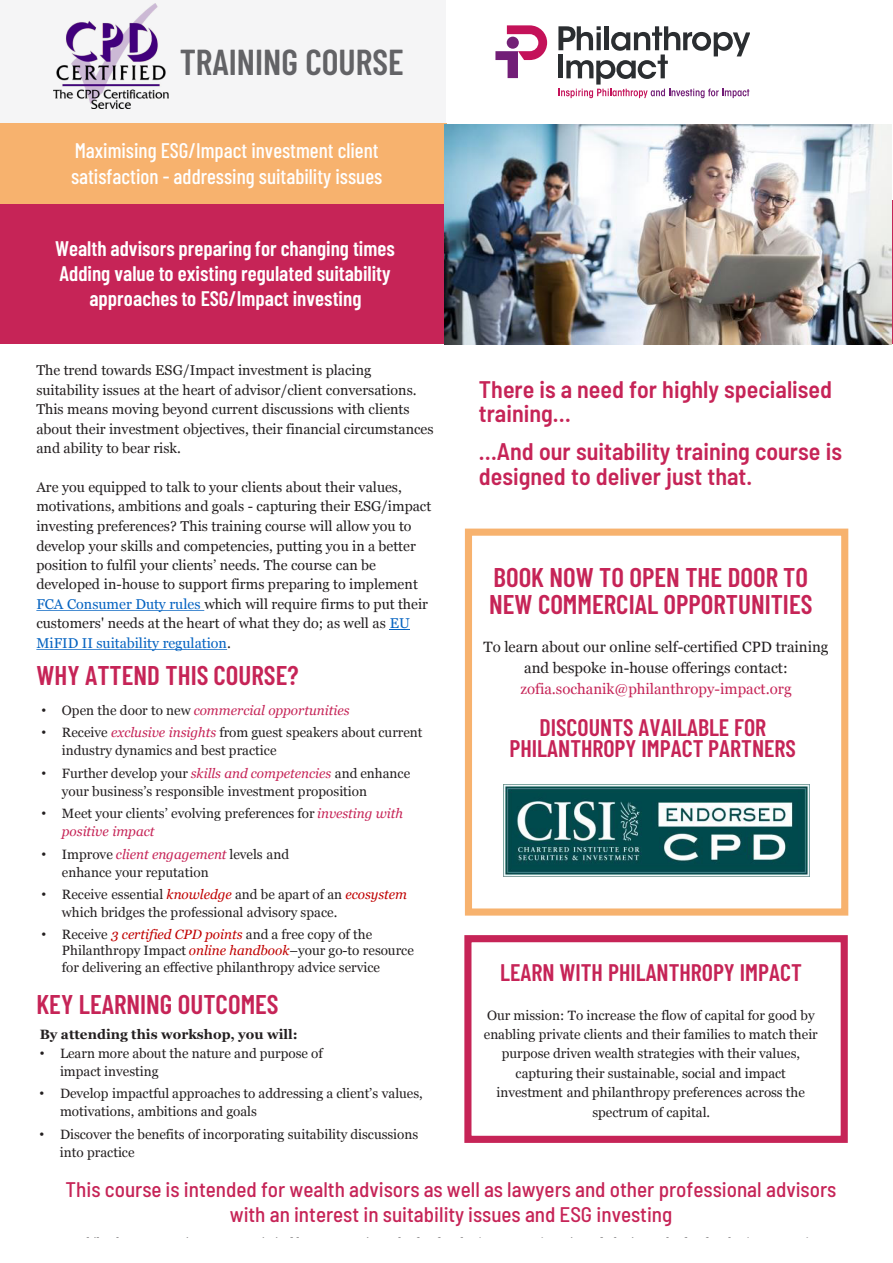
<style>
.page{position:relative;width:893px;height:1263px;background:#fff}
.page>*{position:absolute;margin:0;border:0;box-sizing:border-box;transform-origin:0 0}
.t1{font:600 36px "Barlow Condensed";color:#636366}
.t2{font:600 27px/27px "Barlow Condensed";color:#c62457}
.t3{font:600 semi-condensed 24px/24px "Barlow";color:#c62457}
.t4{font:600 24px/21px "Barlow Condensed";color:#c62457;text-align:center}
.t5{font:500 semi-condensed 21px/25.2px "Barlow";color:#c62457;text-align:center}
.t6{font:600 21px/25.2px "Barlow Condensed";color:#fff;text-align:center}
.t7{font:500 21px/25.2px "Barlow Condensed";color:#fff}
.t8{font:15px/21px "Georgia";color:#231f20;text-align:center}
.t9{font:14.25px/19.5px "Georgia";color:#231f20}
.t10{font:13.5px/18px "Georgia";color:#231f20}
.t11{font:italic 13.5px "Georgia";color:#c62457}
.t12{font:700 13.5px "Georgia";letter-spacing:.005em;color:#231f20}
.s1{color:#0563c1}
.s2{font-family:"Arial";font-style:normal;color:#231f20}
.s3{font-style:normal;color:#231f20}
.s4{font-family:"Arial"}
.s5{font-style:italic;color:#c62457}
.s6{font-style:italic;color:#c00000}
.s7{color:#c62457}
</style>
<div class="page">
<div style="left:0;top:1px;width:446px;height:139px;background:#f5f5f6"></div>
<div style="left:464px;top:935px;width:384px;height:208px;border:7px solid #c62457"></div>
<svg style="left:558px;top:26px;width:192px;height:72px"></svg>
<svg style="left:495px;top:26px;width:52px;height:52px"></svg>
<div style="left:465px;top:529px;width:383px;height:386px;border:7px solid #f7b26e"></div>
<svg style="left:36px;top:610px;width:168px;height:1px"></svg>
<svg style="left:36px;top:649px;width:191px;height:1px"></svg>
<div style="left:0;top:200px;width:893px;height:144px;background:#c62457"></div>
<div style="left:0;top:123px;width:447px;height:81px;background:#f7b26e"></div>
<img style="left:444px;top:124px;width:447px;height:220px">
<img style="left:53px;top:3px;width:116px;height:106px">
<img style="left:503px;top:785px;width:306px;height:91px">
<p class="t1" style="left:180px;top:37px;width:225px">TRAINING COURSE</p>
<p class="t7" style="left:71px;top:137px;width:313px">Maximising ESG/Impact investment client satisfaction - addressing suitability issues</p>
<p class="t6" style="left:55px;top:234px;width:341px">Wealth advisors preparing for changing times<br>Adding value to existing regulated suitability approaches to ESG/Impact investing</p>
<p class="t9" style="left:36px;top:360px;width:399px">The trend towards ESG/Impact investment is placing suitability issues at the heart of advisor/client conversations.<br>This means moving beyond current discussions with clients about their investment objectives, their financial circumstances and ability to bear risk.</p>
<p class="t9" style="left:36px;top:477px;width:396px">Are you equipped to talk to your clients about their values, motivations, ambitions and goals - capturing their ESG/impact investing preferences? This training course will allow you to develop your skills and competencies, putting you in a better position to fulfil your clients’ needs. The course can be developed in-house to support firms preparing to implement <span class="s1">FCA Consumer Duty rules</span> which will require firms to put their customers' needs at the heart of what they do; as well as <span class="s1">EU MiFID II suitability regulation</span>.</p>
<p class="t2" style="left:36px;top:660px;width:264px">WHY ATTEND THIS COURSE?</p>
<p class="t11" style="left:42px;top:700px;width:309px"><span class="s2">•</span> <span class="s3">Open the door to new</span> commercial opportunities</p>
<p class="t10" style="left:62px;top:723px;width:362px;text-indent:-20px"><span class="s4">•</span> Receive <span class="s5">exclusive insights</span> from guest speakers about current industry dynamics and best practice</p>
<p class="t10" style="left:62px;top:763px;width:350px;text-indent:-20px"><span class="s4">•</span> Further develop your <span class="s5">skills and competencies</span> and enhance your business’s responsible investment proposition</p>
<p class="t10" style="left:62px;top:804px;width:343px;text-indent:-20px"><span class="s4">•</span> Meet your clients’ evolving preferences for <span class="s5">investing with positive impact</span></p>
<p class="t10" style="left:62px;top:844px;width:229px;text-indent:-20px"><span class="s4">•</span> Improve <span class="s5">client engagement</span> levels and enhance your reputation</p>
<p class="t10" style="left:62px;top:885px;width:347px;text-indent:-20px"><span class="s4">•</span> Receive essential <span class="s6">knowledge</span> and be apart of an <span class="s6">ecosystem </span>which bridges the professional advisory space.</p>
<p class="t10" style="left:62px;top:925px;width:354px;line-height:16.5px;text-indent:-20px"><span class="s4">•</span> Receive <span class="s6">3 certified CPD points</span> and a free copy of the<br>Philanthropy Impact <span class="s6">online handbook</span>–your go-to resource for delivering an effective philanthropy advice service</p>
<p class="t2" style="left:36px;top:989px;width:244px">KEY LEARNING OUTCOMES</p>
<p class="t12" style="left:40px;top:1024px;width:260px">By attending this workshop, you will:</p>
<p class="t10" style="left:60px;top:1043px;width:264px;text-indent:-20px"><span class="s4">•</span> Learn more about the nature and purpose of impact investing</p>
<p class="t10" style="left:60px;top:1084px;width:364px;text-indent:-20px"><span class="s4">•</span> Develop impactful approaches to addressing a client’s values, motivations, ambitions and goals</p>
<p class="t10" style="left:60px;top:1124px;width:360px;text-indent:-20px"><span class="s4">•</span> Discover the benefits of incorporating suitability discussions into practice</p>
<p class="t3" style="left:479px;top:376px;width:355px">There is a need for highly specialised training…</p>
<p class="t3" style="left:479px;top:438px;width:365px">…And our suitability training course is designed to deliver just that.</p>
<p class="t2" style="left:489px;top:562px;width:325px">BOOK NOW TO OPEN THE DOOR TO<br>NEW COMMERCIAL OPPORTUNITIES</p>
<p class="t8" style="left:483px;top:636px;width:346px">To learn about our online self-certified CPD training and bespoke in-house offerings contact: <span class="s7">zofia.sochanik@philanthropy-impact.org</span></p>
<p class="t4" style="left:510px;top:715px;width:288px">DISCOUNTS AVAILABLE FOR<br>PHILANTHROPY IMPACT PARTNERS</p>
<p class="t4" style="left:500px;top:960px;width:303px">LEARN WITH PHILANTHROPY IMPACT</p>
<p class="t10" style="left:484px;top:1004px;width:335px;line-height:19.5px;text-align:center">Our mission: To increase the flow of capital for good by enabling private clients and their families to match their purpose driven wealth strategies with their values, capturing their sustainable, social and impact investment and philanthropy preferences across the spectrum of capital.</p>
<p class="t5" style="left:66px;top:1175px;width:772px">This course is intended for wealth advisors as well as lawyers and other professional advisors with an interest in suitability issues and ESG investing</p>
</div>
